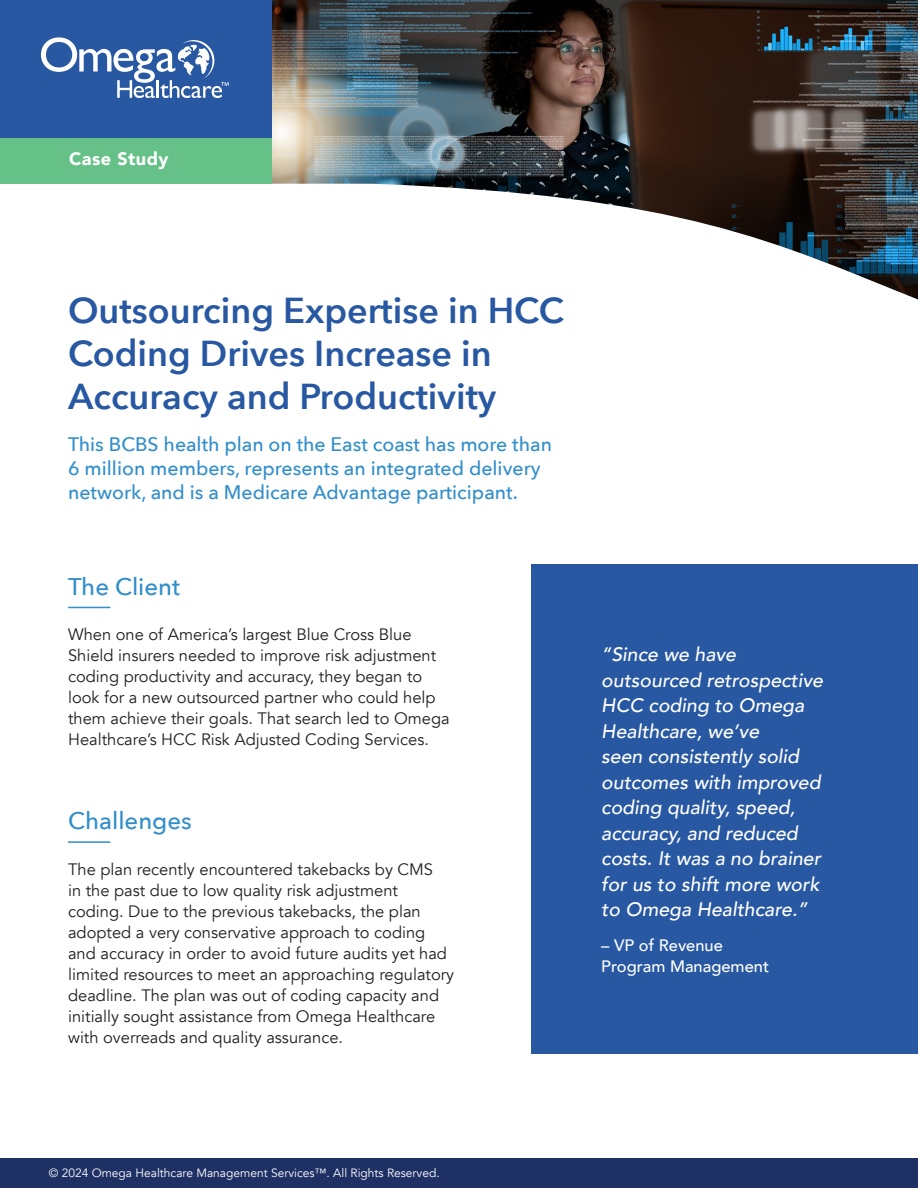
<style>
.page{position:relative;width:918px;height:1188px;background:#fff}
.page>*{position:absolute;margin:0;border:0;box-sizing:border-box;transform-origin:0 0}
.t1{font:600 36px/43.2px "Avenir Next";color:#2858a2}
.t2{font:500 24px "Avenir Next";color:#318eca}
.t3{font:italic 500 19.5px/25.5px "Avenir";color:#fff}
.t4{font:500 19.5px/24px "Avenir Next";color:#318eca}
.t5{font:900 18px "Avenir";letter-spacing:.025em;color:#fff}
.t6{font:16.5px/21px "Avenir";color:#231f20}
.t7{font:500 16.5px/21px "Avenir";color:#fff}
.t8{font:12px "Avenir";color:#fff}
</style>
<div class="page">
<div style="left:531px;top:565px;width:387px;height:489px;background:#2858a2"></div>
<img style="left:272px;top:0;width:646px;height:299px">
<div style="left:0;top:122px;width:272px;height:62px;background:#66c188"></div>
<div style="left:0;top:0;width:272px;height:137px;background:#2858a2"></div>
<svg style="left:41px;top:37px;width:188px;height:61px"></svg>
<hr style="left:68px;top:841px;width:42px;height:2px;background:#318eca">
<hr style="left:68px;top:607px;width:42px;height:1px;background:#318eca">
<div style="left:0;top:1159px;width:918px;height:29px;background:#1f3164"></div>
<p class="t5" style="left:69px;top:143px;width:101px">Case Study</p>
<p class="t1" style="left:68px;top:288px;width:497px">Outsourcing Expertise in HCC<br>Coding Drives Increase in<br>Accuracy and Productivity</p>
<p class="t4" style="left:68px;top:431px;width:485px">This BCBS health plan on the East coast has more than<br>6 million members, represents an integrated delivery network, and is a Medicare Advantage participant.</p>
<p class="t2" style="left:68px;top:566px;width:114px">The Client</p>
<p class="t6" style="left:68px;top:624px;width:383px">When one of America’s largest Blue Cross Blue Shield insurers needed to improve risk adjustment coding productivity and accuracy, they began to look for a new outsourced partner who could help them achieve their goals. That search led to Omega Healthcare’s HCC Risk Adjusted Coding Services.</p>
<p class="t2" style="left:68px;top:801px;width:125px">Challenges</p>
<p class="t6" style="left:68px;top:859px;width:388px">The plan recently encountered takebacks by CMS<br>in the past due to low quality risk adjustment coding. Due to the previous takebacks, the plan adopted a very conservative approach to coding and accuracy in order to avoid future audits yet had limited resources to meet an approaching regulatory deadline. The plan was out of coding capacity and initially sought assistance from Omega Healthcare with overreads and quality assurance.</p>
<p class="t3" style="left:601px;top:642px;width:223px">“Since we have outsourced retrospective<br>HCC coding to Omega<br>Healthcare, we’ve<br>seen consistently solid outcomes with improved coding quality, speed, accuracy, and reduced costs. It was a no brainer for us to shift more work to Omega Healthcare.”</p>
<p class="t7" style="left:601px;top:934px;width:169px">– VP of Revenue<br>Program Management</p>
<p class="t8" style="left:49px;top:1166px;width:393px">© 2024 Omega Healthcare Management Services™. All Rights Reserved.</p>
</div>
